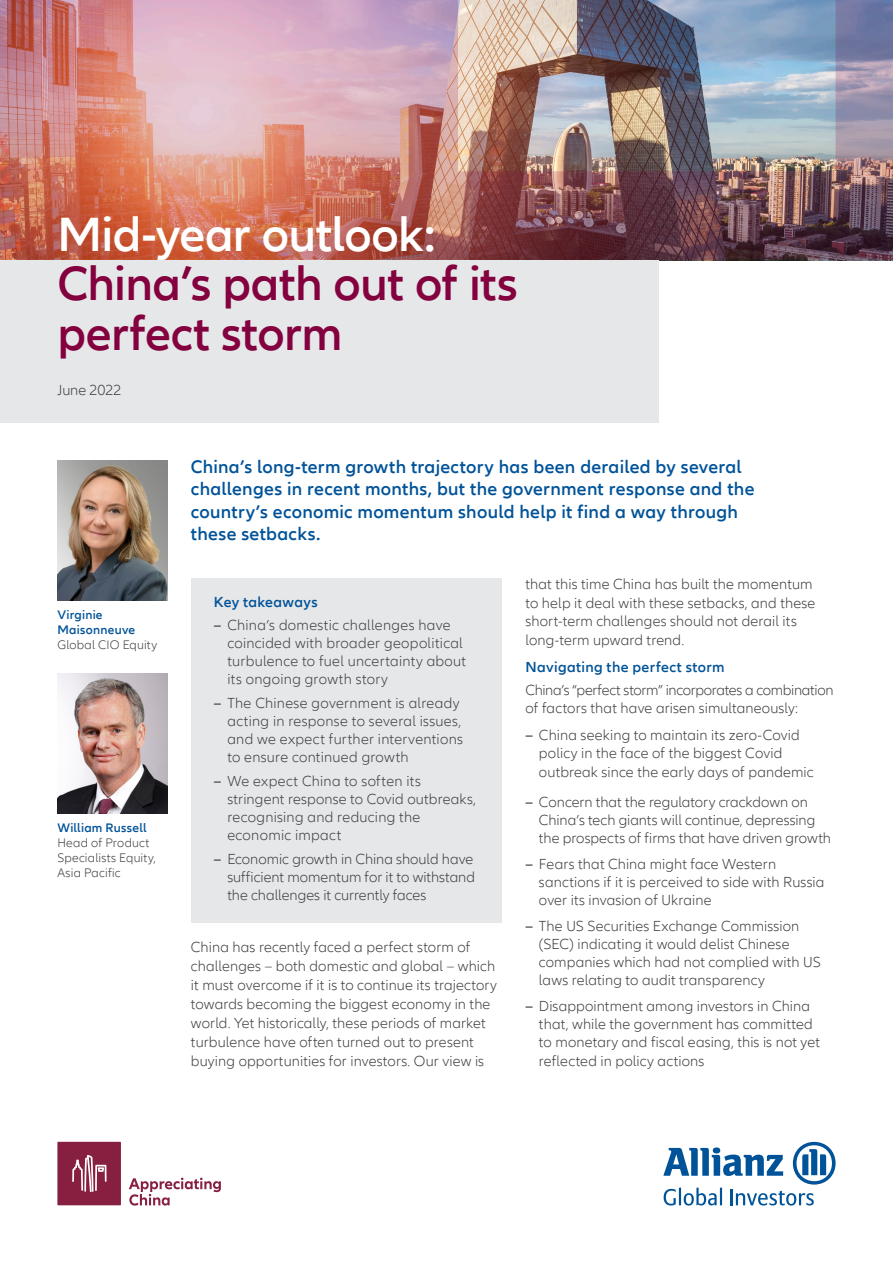
<style>
.page{position:relative;width:893px;height:1263px;background:#fff}
.page>*{position:absolute;margin:0;border:0;box-sizing:border-box;transform-origin:0 0}
.auto_headline_39pt{font:600 49.5px/49.5px "Allianz Neo";letter-spacing:-.01em;color:#83013e}
.intro_12_5pt__header{font:600 18.75px/22.5px "Allianz Neo";letter-spacing:.015em;color:#015399}
.body_text{font:300 15px/18px "Allianz Neo";letter-spacing:.01em;color:#3e3e3f}
.body_head_1{font:600 15px "Allianz Neo";letter-spacing:.025em;color:#015399}
.intro_15pt__header{font:300 15px "Allianz Neo";color:#3e3e3f}
.author_title{font:300 12.75px/15px "Allianz Neo";letter-spacing:.015em;color:#3e3e3f}
.author{font:600 12.75px/15px "Allianz Neo";letter-spacing:.02em;color:#015399}
.s1{color:#fff}
.s2{font-weight:600}
</style>
<div class="page">
<svg style="left:129px;top:1178px;width:92px;height:27px"></svg>
<svg style="left:57px;top:1142px;width:64px;height:63px;background:#933653"></svg>
<svg style="left:663px;top:1142px;width:173px;height:63px"></svg>
<img style="left:57px;top:461px;width:111px;height:139px">
<img style="left:57px;top:674px;width:111px;height:139px">
<img style="left:0;top:0;width:893px;height:260px">
<div style="left:0;top:260px;width:658px;height:162px;background:#e6e7e9"></div>
<div style="left:191px;top:578px;width:311px;height:345px;background:#e6e7e9"></div>
<p class="auto_headline_39pt" style="left:57px;top:211px;width:462px"><span class="s1">Mid-year outlook:<br></span>China’s path out of its perfect storm</p>
<p class="intro_15pt__header" style="left:57px;top:382px;width:66px">June 2022</p>
<p class="author" style="left:57px;top:608px;width:79px">Virginie<br>Maisonneuve</p>
<p class="author_title" style="left:57px;top:638px;width:101px">Global CIO Equity</p>
<p class="author" style="left:57px;top:821px;width:91px">William Russell</p>
<p class="author_title" style="left:57px;top:836px;width:100px">Head of Product<br>Specialists Equity,<br>Asia Pacific</p>
<p class="intro_12_5pt__header" style="left:191px;top:456px;width:565px">China’s long-term growth trajectory has been derailed by several challenges in recent months, but the government response and the country’s economic momentum should help it find a way through these setbacks.</p>
<p class="body_head_1" style="left:214px;top:594px;width:105px">Key takeaways</p>
<p class="body_text" style="left:227px;top:616px;width:240px;text-indent:-14px"><span class="s2">–</span> China’s domestic challenges have coincided with broader geopolitical turbulence to fuel uncertainty about its ongoing growth story</p>
<p class="body_text" style="left:227px;top:694px;width:237px;text-indent:-14px"><span class="s2">–</span> The Chinese government is already acting in response to several issues, and we expect further interventions to ensure continued growth</p>
<p class="body_text" style="left:227px;top:772px;width:250px;text-indent:-14px"><span class="s2">–</span> We expect China to soften its stringent response to Covid outbreaks, recognising and reducing the economic impact</p>
<p class="body_text" style="left:227px;top:850px;width:249px;text-align:justify;text-indent:-14px"><span class="s2">–</span> Economic growth in China should have sufficient momentum for it to withstand the challenges it currently faces</p>
<p class="body_text" style="left:191px;top:938px;width:308px;line-height:18.9px">China has recently faced a perfect storm of challenges – both domestic and global – which it must overcome if it is to continue its trajectory towards becoming the biggest economy in the world. Yet historically, these periods of market turbulence have often turned out to present buying opportunities for investors. Our view is</p>
<p class="body_text" style="left:525px;top:576px;width:291px;line-height:18.5px">that this time China has built the momentum to help it deal with these setbacks, and these short-term challenges should not derail its long-term upward trend.</p>
<p class="body_head_1" style="left:525px;top:658px;width:201px">Navigating the perfect storm</p>
<p class="body_text" style="left:525px;top:681px;width:309px">China’s “perfect storm” incorporates a combination of factors that have arisen simultaneously:</p>
<p class="body_text" style="left:539px;top:726px;width:276px;text-indent:-14px"><span class="s2">–</span> China seeking to maintain its zero-Covid policy in the face of the biggest Covid outbreak since the early days of pandemic</p>
<p class="body_text" style="left:539px;top:793px;width:294px;text-indent:-14px"><span class="s2">–</span> Concern that the regulatory crackdown on<br>China’s tech giants will continue, depressing the prospects of firms that have driven growth</p>
<p class="body_text" style="left:539px;top:855px;width:287px;text-indent:-14px"><span class="s2">–</span> Fears that China might face Western sanctions if it is perceived to side with Russia over its invasion of Ukraine</p>
<p class="body_text" style="left:539px;top:917px;width:283px;text-indent:-14px"><span class="s2">–</span> The US Securities Exchange Commission (SEC) indicating it would delist Chinese companies which had not complied with US laws relating to audit transparency</p>
<p class="body_text" style="left:539px;top:997px;width:282px;text-indent:-14px"><span class="s2">–</span> Disappointment among investors in China that, while the government has committed to monetary and fiscal easing, this is not yet reflected in policy actions</p>
</div>
